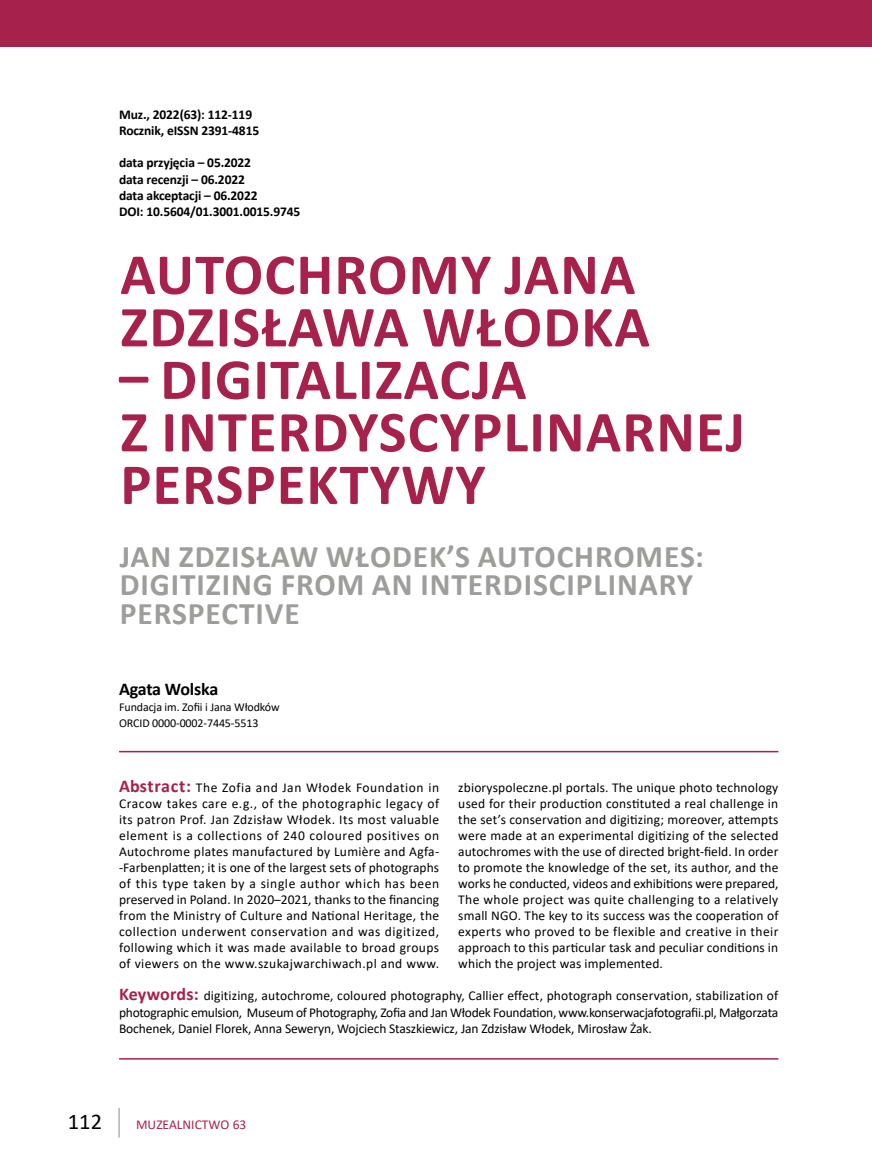
<style>
.page{position:relative;width:872px;height:1170px;background:#fff}
.page>*{position:absolute;margin:0;border:0;box-sizing:border-box;transform-origin:0 0}
.t1{font:700 58.5px/52.5px "Calibri";letter-spacing:.02em;color:#a6214b}
.t2{font:700 31.5px/28.5px "Calibri";letter-spacing:.03em;color:#9d9d9c}
.t3{font:22.5px "Calibri";color:#000}
.t4{font:700 18px "Calibri";letter-spacing:-.02em;color:#000}
.t5{font:13.5px/16px "Calibri";letter-spacing:.01em;color:#000;text-align:justify}
.t6{font:700 13.5px/16px "Calibri";letter-spacing:-.01em;color:#000}
.t7{font:13.5px "Calibri";color:#a6214b}
.t8{font:12px/16px "Calibri";letter-spacing:-.01em;color:#000}
.s1{font-weight:700;font-size:18px;color:#a6214b}
</style>
<div class="page">
<hr style="left:118px;top:1107px;width:2px;height:30px;background:#b3b2b2">
<div style="left:0;top:0;width:872px;height:47px;background:#a6214b"></div>
<hr style="left:119px;top:750px;width:659px;height:2px;background:#a6214b">
<hr style="left:119px;top:1058px;width:659px;height:1px;background:#a6214b">
<p class="t6" style="left:119px;top:107px;width:142px">Muz., 2022(63): 112-119<br>Rocznik, eISSN 2391-4815</p>
<p class="t6" style="left:119px;top:155px;width:183px">data przyjęcia – 05.2022<br>data recenzji – 06.2022<br>data akceptacji – 06.2022<br>DOI: 10.5604/01.3001.0015.9745</p>
<h1 class="t1" style="left:120px;top:247px;width:531px">AUTOCHROMY JANA<br>ZDZISŁAWA WŁODKA</h1>
<h1 class="t1" style="left:119px;top:352px;width:627px">– DIGITALIZACJA<br>Z INTERDYSCYPLINARNEJ<br>PERSPEKTYWY</h1>
<h2 class="t2" style="left:120px;top:541px;width:586px">JAN ZDZISŁAW WŁODEK’S AUTOCHROMES:<br>DIGITIZING FROM AN INTERDISCIPLINARY<br>PERSPECTIVE</h2>
<h3 class="t4" style="left:119px;top:676px;width:101px">Agata Wolska</h3>
<p class="t8" style="left:119px;top:699px;width:162px">Fundacja im. Zofii i Jana Włodków<br>ORCID 0000-0002-7445-5513</p>
<p class="t5" style="left:119px;top:778px;width:322px"><span class="s1">Abstract:</span> The Zofia and Jan Włodek Foundation in Cracow takes care e.g., of the photographic legacy of its patron Prof. Jan Zdzisław Włodek. Its most valuable element is a collections of 240 coloured positives on Autochrome plates manufactured by Lumière and Agfa--Farbenplatten; it is one of the largest sets of photographs of this type taken by a single author which has been preserved in Poland. In 2020–2021, thanks to the financing from the Ministry of Culture and National Heritage, the collection underwent conservation and was digitized, following which it was made available to broad groups of viewers on the www.szukajwarchiwach.pl and www.</p>
<p class="t5" style="left:458px;top:778px;width:322px">zbioryspoleczne.pl portals. The unique photo technology used for their production constituted a real challenge in the set’s conservation and digitizing; moreover, attempts were made at an experimental digitizing of the selected autochromes with the use of directed bright-field. In order to promote the knowledge of the set, its author, and the works he conducted, videos and exhibitions were prepared, The whole project was quite challenging to a relatively small NGO. The key to its success was the cooperation of experts who proved to be flexible and creative in their approach to this particular task and peculiar conditions in which the project was implemented.</p>
<p class="t5" style="left:119px;top:987px;width:661px"><span class="s1">Keywords:</span> digitizing, autochrome, coloured photography, Callier effect, photograph conservation, stabilization of photographic emulsion, Museum of Photography, Zofia and Jan Włodek Foundation, www.konserwacjafotografii.pl, Małgorzata Bochenek, Daniel Florek, Anna Seweryn, Wojciech Staszkiewicz, Jan Zdzisław Włodek, Mirosław Żak.</p>
<h3 class="t3" style="left:68px;top:1105px;width:36px">112</h3>
<p class="t7" style="left:136px;top:1115px;width:112px">MUZEALNICTWO 63</p>
</div>
